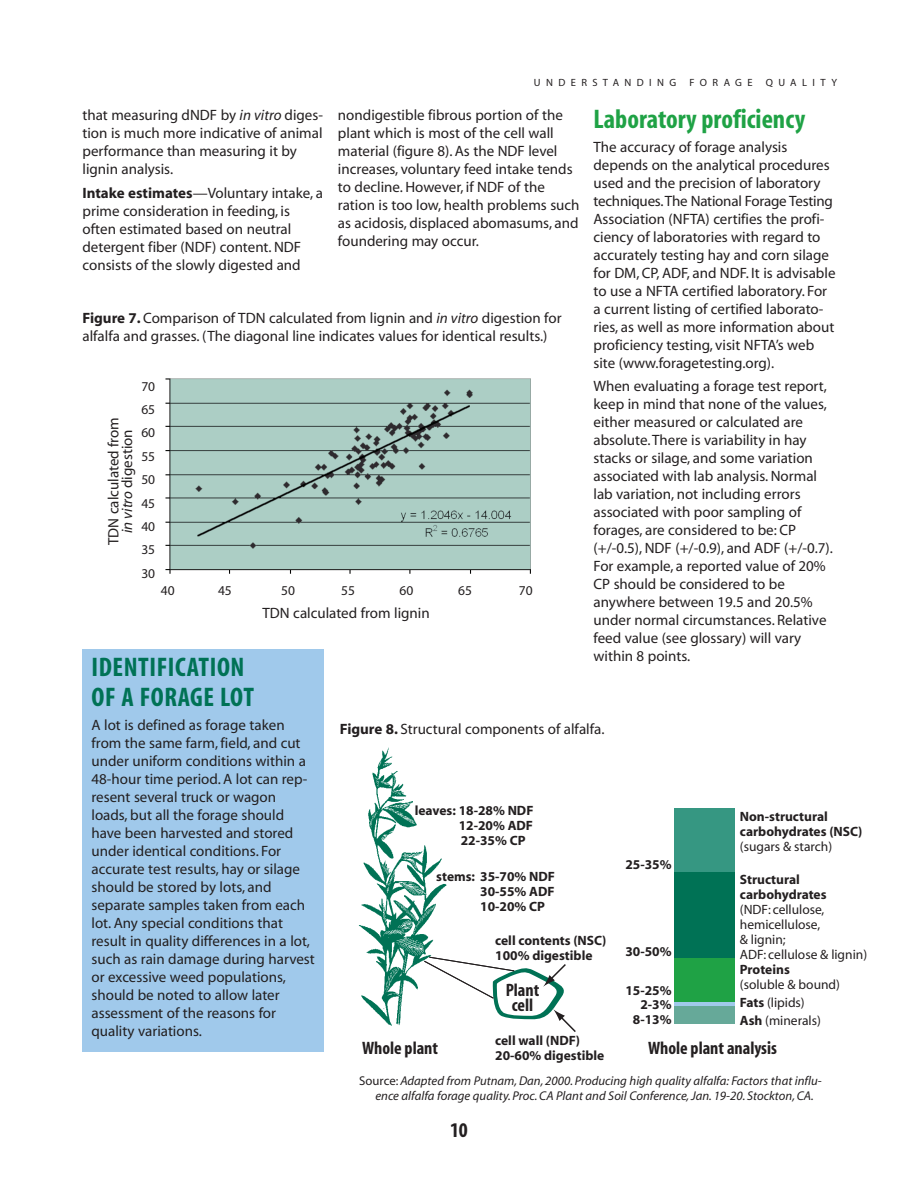
<style>
.page{position:relative;width:918px;height:1188px;background:#fff}
.page>*{position:absolute;margin:0;border:0;box-sizing:border-box;transform-origin:0 0}
.t1{font:700 condensed 27px/30px "Myriad";letter-spacing:.02em;color:#007255}
.t2{font:700 condensed 27px "Myriad";color:#1fa245}
.t3{font:700 condensed 21px "Myriad";color:#231f20}
.t4{font:700 condensed 18px/15px "Myriad";color:#231f20;text-align:center}
.t5{font:15px/18px "Myriad";color:#231f20}
.t6{font:700 13.5px/15px "Myriad";color:#231f20}
.t7{font:13.5px/23.4px "Myriad";color:#231f20}
.t8{font:italic 12.75px/15px "Myriad";color:#231f20}
.t9{font:10.5px "Myriad";letter-spacing:.515em;color:#231f20}
.s1{font-style:italic}
.s2{font-weight:700}
.s3{font-style:normal}
</style>
<div class="page">
<img style="left:358px;top:747px;width:89px;height:279px">
<div style="left:675px;top:808px;width:60px;height:64px;background:#369782"></div>
<div style="left:675px;top:872px;width:60px;height:87px;background:#007255"></div>
<div style="left:675px;top:959px;width:60px;height:43px;background:#1fa245"></div>
<hr style="left:675px;top:1002px;width:60px;height:4px;background:#a0c9eb">
<div style="left:675px;top:1006px;width:60px;height:18px;background:#66a999"></div>
<svg style="left:423px;top:956px;width:153px;height:76px"></svg>
<div style="left:83px;top:649px;width:241px;height:403px;background:#a0c9eb"></div>
<img style="left:165px;top:378px;width:366px;height:196px">
<p class="t9" style="left:534px;top:79px;width:144px">UNDERSTANDING</p>
<p class="t9" style="left:689px;top:79px;width:65px">FORAGE</p>
<p class="t9" style="left:766px;top:79px;width:73px">QUALITY</p>
<p class="t5" style="left:338px;top:107px;width:243px">nondigestible fibrous portion of the plant which is most of the cell wall material (figure 8). As the NDF level increases, voluntary feed intake tends to decline. However, if NDF of the ration is too low, health problems such as acidosis, displaced abomasums, and foundering may occur.</p>
<h1 class="t2" style="left:594px;top:110px;width:213px">Laboratory proficiency</h1>
<p class="t5" style="left:82px;top:107px;width:242px">that measuring dNDF by <span class="s1">in vitro</span> diges&shy;tion is much more indicative of animal performance than measuring it by lignin analysis.</p>
<p class="t5" style="left:82px;top:185px;width:242px"><span class="s2">Intake estimates</span>—Voluntary intake, a prime consideration in feeding, is often estimated based on neutral detergent fiber (NDF) content. NDF consists of the slowly digested and</p>
<p class="t5" style="left:594px;top:139px;width:244px">The accuracy of forage analysis depends on the analytical procedures used and the precision of laboratory techniques.The National Forage Testing Association (NFTA) certifies the profi&shy;ciency of laboratories with regard to accurately testing hay and corn silage for DM, CP, ADF, and NDF. It is advisable to use a NFTA certified laboratory. For a current listing of certified laborato&shy;ries, as well as more information about proficiency testing, visit NFTA’s web site (www.foragetesting.org).</p>
<p class="t5" style="left:594px;top:378px;width:241px">When evaluating a forage test report, keep in mind that none of the values, either measured or calculated are absolute. There is variability in hay stacks or silage, and some variation associated with lab analysis. Normal lab variation, not including errors associated with poor sampling of forages, are considered to be: CP (+/-0.5), NDF (+/-0.9), and ADF (+/-0.7).<br>For example, a reported value of 20% CP should be considered to be anywhere between 19.5 and 20.5% under normal circumstances. Relative feed value (see glossary) will vary within 8 points.</p>
<p class="t5" style="left:82px;top:311px;width:481px"><span class="s2">Figure 7.</span> Comparison of TDN calculated from lignin and <span class="s1">in vitro</span> digestion for alfalfa and grasses. (The diagonal line indicates values for identical results.)</p>
<p class="t7" style="left:141px;top:376px;width:15px;text-align:justify">70<br>65<br>60<br>55<br>50<br>45<br>40<br>35<br>30</p>
<p class="t7" style="left:161px;top:580px;width:15px">40</p>
<p class="t7" style="left:218px;top:580px;width:15px">45</p>
<p class="t7" style="left:281px;top:580px;width:15px">50</p>
<p class="t7" style="left:341px;top:580px;width:15px">55</p>
<p class="t7" style="left:400px;top:580px;width:15px">60</p>
<p class="t7" style="left:458px;top:580px;width:15px">65</p>
<p class="t7" style="left:519px;top:580px;width:15px">70</p>
<p class="t5" style="left:262px;top:605px;width:169px">TDN calculated from lignin</p>
<p class="t5" style="left:108px;top:545px;width:130px;line-height:13.5px;text-align:center;rotate:-90deg">TDN calculated from <span class="s1">in vitro</span> digestion</p>
<h1 class="t1" style="left:92px;top:655px;width:164px">IDENTIFICATION<br>OF A FORAGE LOT</h1>
<p class="t5" style="left:92px;top:717px;width:225px">A lot is defined as forage taken from the same farm, field, and cut under uniform conditions within a<br>48-hour time period. A lot can rep&shy;resent several truck or wagon loads, but all the forage should have been harvested and stored under identical conditions. For accurate test results, hay or silage should be stored by lots, and separate samples taken from each lot. Any special conditions that result in quality differences in a lot, such as rain damage during harvest or excessive weed populations, should be noted to allow later assessment of the reasons for quality variations.</p>
<p class="t5" style="left:340px;top:722px;width:266px"><span class="s2">Figure 8.</span> Structural components of alfalfa.</p>
<p class="t6" style="left:459px;top:804px;width:76px;text-align:justify;text-indent:-44px">leaves: 18-28% NDF 12-20% ADF 22-35% CP</p>
<p class="t6" style="left:480px;top:870px;width:76px;text-align:justify;text-indent:-44px">stems: 35-70% NDF 30-55% ADF 10-20% CP</p>
<p class="t6" style="left:495px;top:934px;width:113px">cell contents (NSC)<br>100% digestible</p>
<p class="t6" style="left:740px;top:810px;width:124px">Non-structural carbohydrates (NSC)</p>
<p class="t7" style="left:740px;top:836px;width:94px">(sugars &amp; starch)</p>
<p class="t6" style="left:740px;top:873px;width:88px">Structural carbohydrates</p>
<p class="t7" style="left:740px;top:903px;width:129px;line-height:15px">(NDF: cellulose, hemicellulose,<br>&amp; lignin;<br>ADF: cellulose &amp; lignin)</p>
<p class="t6" style="left:740px;top:963px;width:52px">Proteins</p>
<p class="t7" style="left:740px;top:976px;width:102px;line-height:18.8px">(soluble &amp; bound)<br><span class="s2">Fats</span> (lipids)</p>
<p class="t7" style="left:740px;top:1010px;width:82px"><span class="s2">Ash</span> (minerals)</p>
<p class="t6" style="left:625px;top:858px;width:48px">25-35%</p>
<p class="t6" style="left:625px;top:945px;width:48px">30-50%</p>
<p class="t6" style="left:625px;top:977px;width:48px;line-height:29px;text-align:center">15-25%<br>8-13%</p>
<p class="t4" style="left:506px;top:984px;width:35px">Plant cell</p>
<p class="t6" style="left:640px;top:998px;width:33px">2-3%</p>
<p class="t6" style="left:495px;top:1034px;width:111px">cell wall (NDF)<br>20-60% digestible</p>
<p class="t4" style="left:362px;top:1042px;width:78px">Whole plant</p>
<p class="t4" style="left:648px;top:1042px;width:130px">Whole plant analysis</p>
<p class="t8" style="left:375px;top:1075px;width:448px;text-indent:-16px"><span class="s3">Source:</span> Adapted from Putnam, Dan, 2000. Producing high quality alfalfa: Factors that influ&shy;ence alfalfa forage quality. Proc. CA Plant and Soil Conference, Jan. 19-20. Stockton, CA.</p>
<h2 class="t3" style="left:450px;top:1122px;width:19px">10</h2>
</div>
